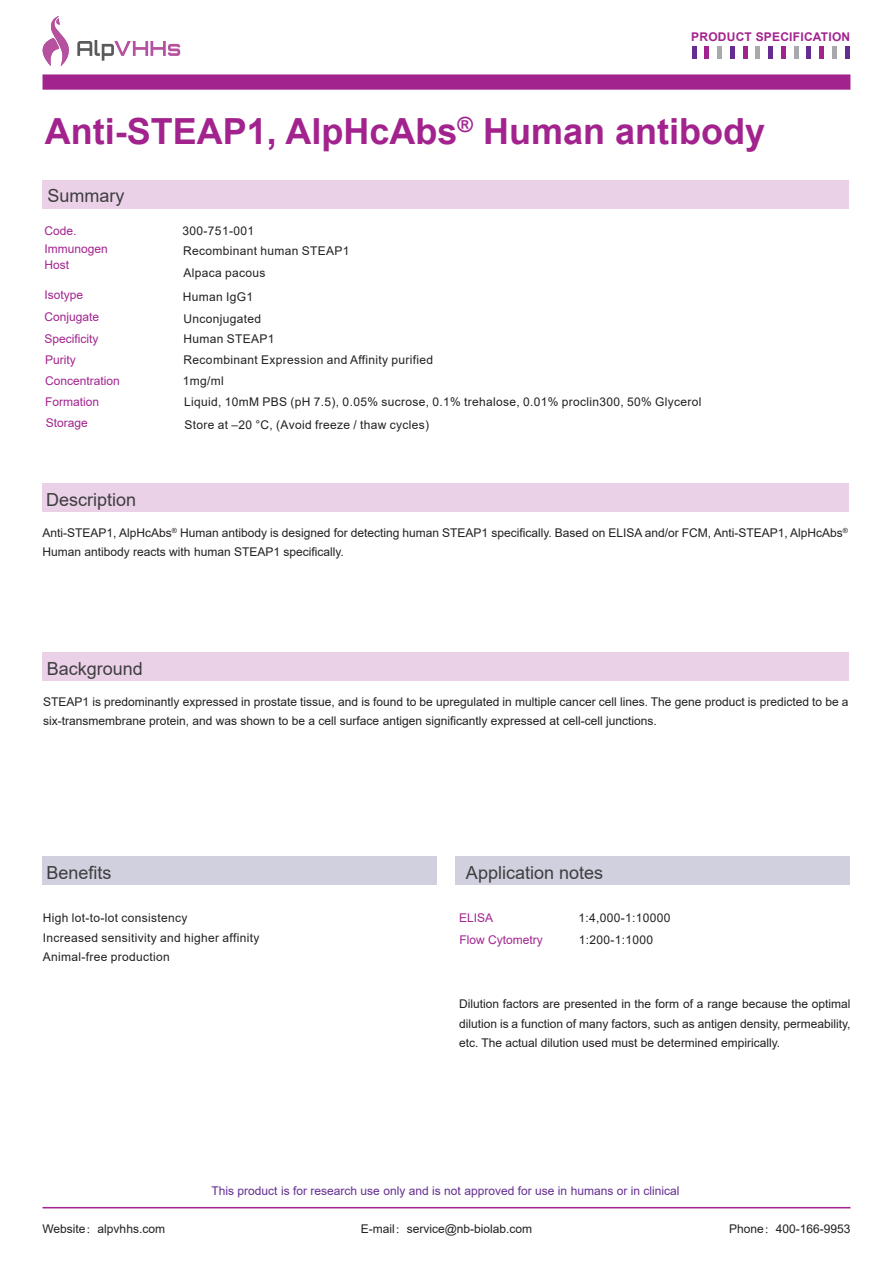
<style>
.page{position:relative;width:893px;height:1263px;background:#fff}
.page>*{position:absolute;margin:0;border:0;box-sizing:border-box;transform-origin:0 0}
.t1{font:700 36px "Arial";color:#a2238e}
.t2{font:18px "Arial";color:#3e3e3f}
.t3{font:12px/19.5px "Arial";color:#231f20}
.t4{font:12px/19.5px "Arial";letter-spacing:.03em;color:#231f20}
.t5{font:12px "Arial";color:#a2238e}
.t6{font:12px "Arial";color:#652d91}
.t7{font:700 12px "Arial";letter-spacing:.02em;color:#a2238e}
.s1{font-family:"Adobe Song Std";font-weight:300}
</style>
<div class="page">
<hr style="left:43px;top:1207px;width:807px;height:1px;background:#a2238e">
<div style="left:43px;top:74px;width:807px;height:16px;background:#a2238e"></div>
<hr style="left:730px;top:46px;width:4px;height:13px;background:#652d91">
<hr style="left:743px;top:46px;width:4px;height:13px;background:#a2238e">
<hr style="left:756px;top:46px;width:4px;height:13px;background:#a8a9ad">
<hr style="left:692px;top:46px;width:4px;height:13px;background:#652d91">
<hr style="left:705px;top:46px;width:4px;height:13px;background:#a2238e">
<div style="left:717px;top:46px;width:5px;height:13px;background:#a8a9ad"></div>
<div style="left:768px;top:46px;width:5px;height:13px;background:#652d91"></div>
<hr style="left:781px;top:46px;width:4px;height:13px;background:#a2238e">
<hr style="left:794px;top:46px;width:4px;height:13px;background:#a8a9ad">
<hr style="left:807px;top:46px;width:4px;height:13px;background:#652d91">
<div style="left:819px;top:46px;width:5px;height:13px;background:#a2238e"></div>
<hr style="left:832px;top:46px;width:4px;height:13px;background:#a8a9ad">
<hr style="left:845px;top:46px;width:4px;height:13px;background:#652d91">
<svg style="left:77px;top:40px;width:103px;height:21px"></svg>
<svg style="left:42px;top:16px;width:27px;height:50px"></svg>
<div style="left:43px;top:180px;width:806px;height:29px;background:#ebd1e7"></div>
<div style="left:42px;top:484px;width:806px;height:28px;background:#ebd1e7"></div>
<div style="left:42px;top:857px;width:394px;height:28px;background:#d1d0de"></div>
<div style="left:456px;top:857px;width:393px;height:28px;background:#d1d0de"></div>
<div style="left:43px;top:653px;width:806px;height:28px;background:#ebd1e7"></div>
<p class="t7" style="left:691px;top:28px;width:161px">PRODUCT SPECIFICATION</p>
<h1 class="t1" style="left:45px;top:106px;width:722px">Anti-STEAP1, AlpHcAbs<sup>®</sup> Human antibody</h1>
<h2 class="t2" style="left:47px;top:183px;width:79px">Summary</h2>
<p class="t5" style="left:44px;top:222px;width:34px">Code.</p>
<p class="t4" style="left:183px;top:221px;width:73px">300-751-001</p>
<p class="t5" style="left:44px;top:241px;width:65px">Immunogen</p>
<p class="t4" style="left:183px;top:241px;width:168px">Recombinant human STEAP1</p>
<p class="t5" style="left:44px;top:256px;width:26px">Host</p>
<p class="t4" style="left:183px;top:263px;width:84px">Alpaca pacous</p>
<p class="t5" style="left:44px;top:286px;width:40px">Isotype</p>
<p class="t4" style="left:183px;top:287px;width:72px">Human IgG1</p>
<p class="t5" style="left:44px;top:308px;width:56px">Conjugate</p>
<p class="t4" style="left:183px;top:309px;width:79px">Unconjugated</p>
<p class="t5" style="left:44px;top:331px;width:56px">Specificity</p>
<p class="t4" style="left:183px;top:329px;width:93px">Human STEAP1</p>
<p class="t5" style="left:45px;top:351px;width:32px">Purity</p>
<p class="t4" style="left:184px;top:350px;width:251px">Recombinant Expression and Affinity purified</p>
<p class="t5" style="left:45px;top:372px;width:76px">Concentration</p>
<p class="t3" style="left:183px;top:371px;width:43px">1mg/ml</p>
<p class="t5" style="left:45px;top:393px;width:56px">Formation</p>
<p class="t4" style="left:184px;top:391px;width:519px">Liquid, 10mM PBS (pH 7.5), 0.05% sucrose, 0.1% trehalose, 0.01% proclin300, 50% Glycerol</p>
<p class="t5" style="left:46px;top:414px;width:44px">Storage</p>
<p class="t4" style="left:184px;top:415px;width:246px">Store at –20 °C, (Avoid freeze / thaw cycles)</p>
<h2 class="t2" style="left:46px;top:487px;width:92px">Description</h2>
<p class="t3" style="left:43px;top:523px;width:807px">Anti-STEAP1, AlpHcAbs<sup>®</sup> Human antibody is designed for detecting human STEAP1 specifically. Based on ELISA and/or FCM, Anti-STEAP1, AlpHcAbs<sup>®<br></sup>Human antibody reacts with human STEAP1 specifically.</p>
<h2 class="t2" style="left:47px;top:656px;width:98px">Background</h2>
<p class="t3" style="left:43px;top:692px;width:807px">STEAP1 is predominantly expressed in prostate tissue, and is found to be upregulated in multiple cancer cell lines. The gene product is predicted to be a six-transmembrane protein, and was shown to be a cell surface antigen significantly expressed at cell-cell junctions.</p>
<h2 class="t2" style="left:47px;top:860px;width:67px">Benefits</h2>
<h2 class="t2" style="left:466px;top:860px;width:139px">Application notes</h2>
<p class="t4" style="left:43px;top:908px;width:218px">High lot-to-lot consistency<br>Increased sensitivity and higher affinity<br>Animal-free production</p>
<p class="t3" style="left:459px;top:994px;width:393px;text-align:justify">Dilution factors are presented in the form of a range because the optimal dilution is a function of many factors, such as antigen density, permeability, etc. The actual dilution used must be determined empirically.</p>
<p class="t5" style="left:459px;top:909px;width:36px">ELISA</p>
<p class="t4" style="left:578px;top:907px;width:94px">1:4,000-1:10000</p>
<p class="t5" style="left:460px;top:932px;width:85px">Flow Cytometry</p>
<p class="t3" style="left:579px;top:930px;width:76px">1:200-1:1000</p>
<p class="t6" style="left:211px;top:1183px;width:470px">This product is for research use only and is not approved for use in humans or in clinical</p>
<p class="t3" style="left:43px;top:1219px;width:124px">Website<span class="s1">：</span>alpvhhs.com</p>
<p class="t3" style="left:361px;top:1219px;width:173px">E-mail<span class="s1">：</span>service@nb-biolab.com</p>
<p class="t3" style="left:729px;top:1219px;width:123px">Phone<span class="s1">：</span>400-166-9953</p>
</div>
